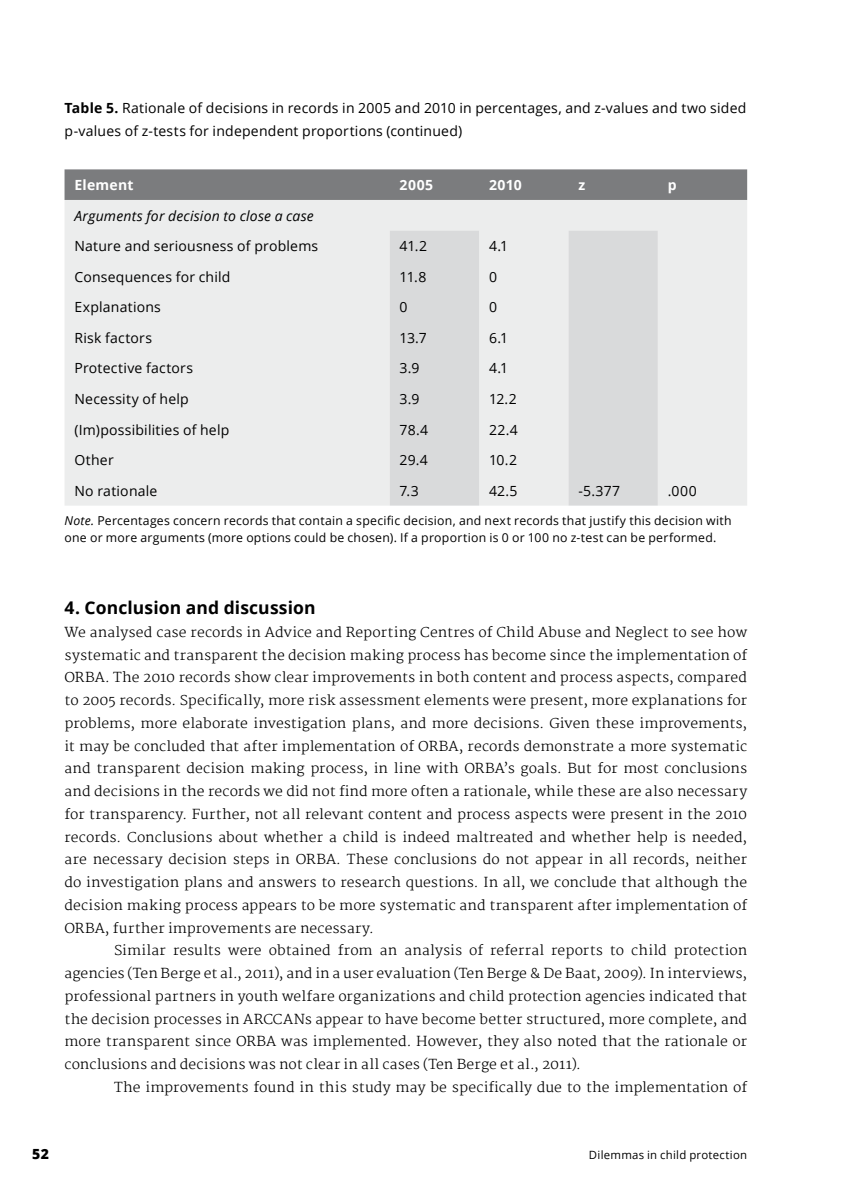
<style>
.page{position:relative;width:844px;height:1191px;background:#fff}
.page>*{position:absolute;margin:0;border:0;box-sizing:border-box;transform-origin:0 0}
.t1{font:700 17.5px "Open Sans";letter-spacing:.005em;color:#000}
.t2{font:14px/22.8px "Open Sans";letter-spacing:.015em;color:#000}
.t3{font:italic 14px "Open Sans";letter-spacing:.015em;color:#000}
.t4{font:700 14px "Open Sans";letter-spacing:.02em;color:#fff}
.t5{font:800 14px "Open Sans";color:#000}
.t6{font:300 13.65px/22.8px "Martel";letter-spacing:.005em;color:#000;text-align:justify}
.t7{font:12.25px/17.5px "Open Sans";letter-spacing:.02em;color:#000}
.t8{font:11.38px "Open Sans";letter-spacing:.02em;color:#000}
.s1{font-weight:700}
.s2{font-style:italic}
</style>
<div class="page">
<div style="left:64px;top:169px;width:683px;height:31px;background:#7b7c7e"></div>
<div style="left:65px;top:200px;width:682px;height:305px;background:#eceded"></div>
<svg style="left:389px;top:230px;width:268px;height:275px;background:#dfe0e1"></svg>
<p class="t2" style="left:64px;top:96px;width:683px"><span class="s1">Table 5.</span> Rationale of decisions in records in 2005 and 2010 in percentages, and z-values and two sided p-values of z-tests for independent proportions (continued)</p>
<p class="t4" style="left:74px;top:175px;width:61px">Element</p>
<p class="t4" style="left:399px;top:175px;width:35px">2005</p>
<p class="t4" style="left:489px;top:175px;width:34px">2010</p>
<p class="t4" style="left:578px;top:175px;width:8px">z</p>
<p class="t4" style="left:667px;top:175px;width:10px">p</p>
<p class="t3" style="left:74px;top:206px;width:241px">Arguments for decision to close a case</p>
<p class="t2" style="left:74px;top:234px;width:245px">Nature and seriousness of problems</p>
<p class="t2" style="left:399px;top:234px;width:29px">41.2</p>
<p class="t2" style="left:489px;top:234px;width:21px">4.1</p>
<p class="t2" style="left:74px;top:265px;width:157px">Consequences for child</p>
<p class="t2" style="left:399px;top:265px;width:28px">11.8</p>
<p class="t2" style="left:489px;top:265px;width:10px">0</p>
<p class="t2" style="left:74px;top:295px;width:88px">Explanations</p>
<p class="t2" style="left:399px;top:295px;width:10px">0</p>
<p class="t2" style="left:489px;top:295px;width:10px">0</p>
<p class="t2" style="left:74px;top:326px;width:79px">Risk factors</p>
<p class="t2" style="left:399px;top:326px;width:29px">13.7</p>
<p class="t2" style="left:489px;top:326px;width:21px">6.1</p>
<p class="t2" style="left:74px;top:356px;width:120px">Protective factors</p>
<p class="t2" style="left:399px;top:356px;width:21px">3.9</p>
<p class="t2" style="left:489px;top:356px;width:21px">4.1</p>
<p class="t2" style="left:74px;top:387px;width:116px">Necessity of help</p>
<p class="t2" style="left:399px;top:387px;width:21px">3.9</p>
<p class="t2" style="left:489px;top:387px;width:29px">12.2</p>
<p class="t2" style="left:74px;top:418px;width:156px">(Im)possibilities of help</p>
<p class="t2" style="left:399px;top:418px;width:30px">78.4</p>
<p class="t2" style="left:489px;top:418px;width:30px">22.4</p>
<p class="t2" style="left:74px;top:448px;width:41px">Other</p>
<p class="t2" style="left:399px;top:448px;width:30px">29.4</p>
<p class="t2" style="left:489px;top:448px;width:30px">10.2</p>
<p class="t2" style="left:74px;top:479px;width:84px">No rationale</p>
<p class="t2" style="left:399px;top:479px;width:21px">7.3</p>
<p class="t2" style="left:489px;top:479px;width:30px">42.5</p>
<p class="t2" style="left:578px;top:479px;width:43px">-5.377</p>
<p class="t2" style="left:667px;top:479px;width:31px">.000</p>
<p class="t7" style="left:64px;top:511px;width:668px"><span class="s2">Note.</span> Percentages concern records that contain a specific decision, and next records that justify this decision with one or more arguments (more options could be chosen). If a proportion is 0 or 100 no z-test can be performed.</p>
<p class="t1" style="left:64px;top:595px;width:252px">4. Conclusion and discussion</p>
<p class="t6" style="left:64px;top:620px;width:684px">We analysed case records in Advice and Reporting Centres of Child Abuse and Neglect to see how systematic and transparent the decision making process has become since the implementation of ORBA. The 2010 records show clear improvements in both content and process aspects, compared to 2005 records. Specifically, more risk assessment elements were present, more explanations for problems, more elaborate investigation plans, and more decisions. Given these improvements, it may be concluded that after implementation of ORBA, records demonstrate a more systematic and transparent decision making process, in line with ORBA’s goals. But for most conclusions and decisions in the records we did not find more often a rationale, while these are also necessary for transparency. Further, not all relevant content and process aspects were present in the 2010 records. Conclusions about whether a child is indeed maltreated and whether help is needed, are necessary decision steps in ORBA. These conclusions do not appear in all records, neither do investigation plans and answers to research questions. In all, we conclude that although the decision making process appears to be more systematic and transparent after implementation of ORBA, further improvements are necessary.</p>
<p class="t6" style="left:64px;top:939px;width:684px;text-indent:50px">Similar results were obtained from an analysis of referral reports to child protection agencies (Ten Berge et al., 2011), and in a user evaluation (Ten Berge &amp; De Baat, 2009). In interviews, professional partners in youth welfare organizations and child protection agencies indicated that the decision processes in ARCCANs appear to have become better structured, more complete, and more transparent since ORBA was implemented. However, they also noted that the rationale or conclusions and decisions was not clear in all cases (Ten Berge et al., 2011).</p>
<p class="t6" style="left:114px;top:1075px;width:634px">The improvements found in this study may be specifically due to the implementation of</p>
<p class="t5" style="left:32px;top:1143px;width:18px">52</p>
<p class="t8" style="left:589px;top:1146px;width:160px">Dilemmas in child protection</p>
</div>
